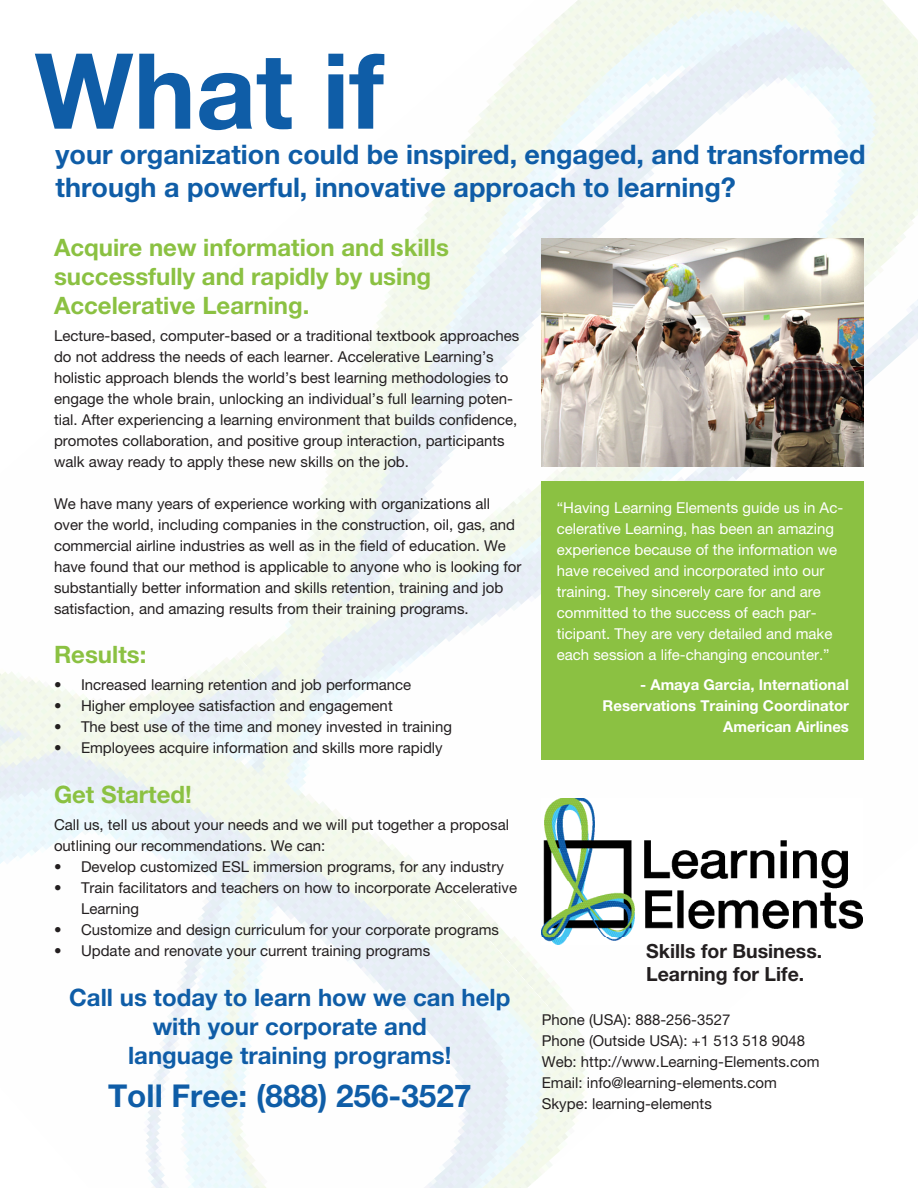
<style>
.page{position:relative;width:918px;height:1188px;background:#fff}
.page>*{position:absolute;margin:0;border:0;box-sizing:border-box;transform-origin:0 0}
.t1{font:700 105px "Helvetica Neue LT Pro";color:#0f5da7}
.t2{font:700 31.5px "Helvetica Neue LT Pro";color:#0f5da7}
.t3{font:700 27px/32.4px "Helvetica Neue LT Pro";color:#0f5da7}
.t4{font:700 24px/28.8px "Helvetica Neue LT Pro";color:#8bc142}
.t5{font:700 24px/28.8px "Helvetica Neue LT Pro";color:#0f5da7;text-align:center}
.t6{font:700 19.5px "Helvetica Neue LT Pro";color:#231f20}
.t7{font:15px/21px "Helvetica Neue LT Pro";color:#231f20}
.t8{font:15px/21px "Helvetica Neue LT Pro";color:#fff}
.t9{font:700 15px/21px "Helvetica Neue LT Pro";color:#fff;text-align:right}
</style>
<div class="page">
<img style="left:339px;top:0;width:579px;height:760px">
<img style="left:0;top:436px;width:629px;height:752px">
<img style="left:542px;top:798px;width:321px;height:146px">
<div style="left:542px;top:481px;width:322px;height:278px;background:#8bc142"></div>
<img style="left:542px;top:239px;width:321px;height:227px">
<p class="t1" style="left:34px;top:26px;width:351px">What if</p>
<p class="t3" style="left:56px;top:138px;width:812px">your organization could be inspired, engaged, and transformed through a powerful, innovative approach to learning?</p>
<p class="t4" style="left:54px;top:232px;width:396px">Acquire new information and skills successfully and rapidly by using<br>Accelerative Learning.</p>
<p class="t7" style="left:54px;top:325px;width:467px">Lecture-based, computer-based or a traditional textbook approaches do not address the needs of each learner. Accelerative Learning’s holistic approach blends the world’s best learning methodologies to engage the whole brain, unlocking an individual’s full learning poten&shy;tial. After experiencing a learning environment that builds confidence, promotes collaboration, and positive group interaction, participants walk away ready to apply these new skills on the job.</p>
<p class="t7" style="left:54px;top:493px;width:469px">We have many years of experience working with organizations all over the world, including companies in the construction, oil, gas, and commercial airline industries as well as in the field of education. We have found that our method is applicable to anyone who is looking for substantially better information and skills retention, training and job satisfaction, and amazing results from their training programs.</p>
<p class="t4" style="left:54px;top:640px;width:94px">Results:</p>
<p class="t7" style="left:54px;top:674px;width:359px">• Increased learning retention and job performance</p>
<p class="t7" style="left:54px;top:695px;width:340px">• Higher employee satisfaction and engagement</p>
<p class="t7" style="left:54px;top:716px;width:400px">• The best use of the time and money invested in training</p>
<p class="t7" style="left:54px;top:737px;width:390px">• Employees acquire information and skills more rapidly</p>
<p class="t4" style="left:54px;top:780px;width:139px">Get Started!</p>
<p class="t7" style="left:54px;top:814px;width:457px">Call us, tell us about your needs and we will put together a proposal outlining our recommendations. We can:</p>
<p class="t7" style="left:54px;top:856px;width:451px">• Develop customized ESL immersion programs, for any industry</p>
<p class="t7" style="left:81px;top:877px;width:438px;text-indent:-27px">• Train facilitators and teachers on how to incorporate Accelerative<br>Learning</p>
<p class="t7" style="left:54px;top:919px;width:447px">• Customize and design curriculum for your corporate programs</p>
<p class="t7" style="left:54px;top:940px;width:378px">• Update and renovate your current training programs</p>
<p class="t5" style="left:69px;top:982px;width:443px">Call us today to learn how we can help with your corporate and<br>language training programs!</p>
<p class="t2" style="left:108px;top:1077px;width:365px">Toll Free: (888) 256-3527</p>
<p class="t8" style="left:557px;top:497px;width:288px">“Having Learning Elements guide us in Ac&shy;celerative Learning, has been an amazing experience because of the information we have received and incorporated into our training. They sincerely care for and are committed to the success of each par&shy;ticipant. They are very detailed and make each session a life-changing encounter.”</p>
<p class="t9" style="left:603px;top:674px;width:248px">- Amaya Garcia, International<br>Reservations Training Coordinator<br>American Airlines</p>
<p class="t6" style="left:646px;top:939px;width:178px">Skills for Business.</p>
<p class="t6" style="left:646px;top:962px;width:160px">Learning for Life.</p>
<p class="t7" style="left:542px;top:1009px;width:190px">Phone (USA): 888-256-3527</p>
<p class="t7" style="left:542px;top:1030px;width:265px">Phone (Outside USA): +1 513 518 9048</p>
<p class="t7" style="left:542px;top:1051px;width:279px">Web: http://www.Learning-Elements.com</p>
<p class="t7" style="left:542px;top:1072px;width:237px">Email: info@learning-elements.com</p>
<p class="t7" style="left:542px;top:1093px;width:172px">Skype: learning-elements</p>
</div>
